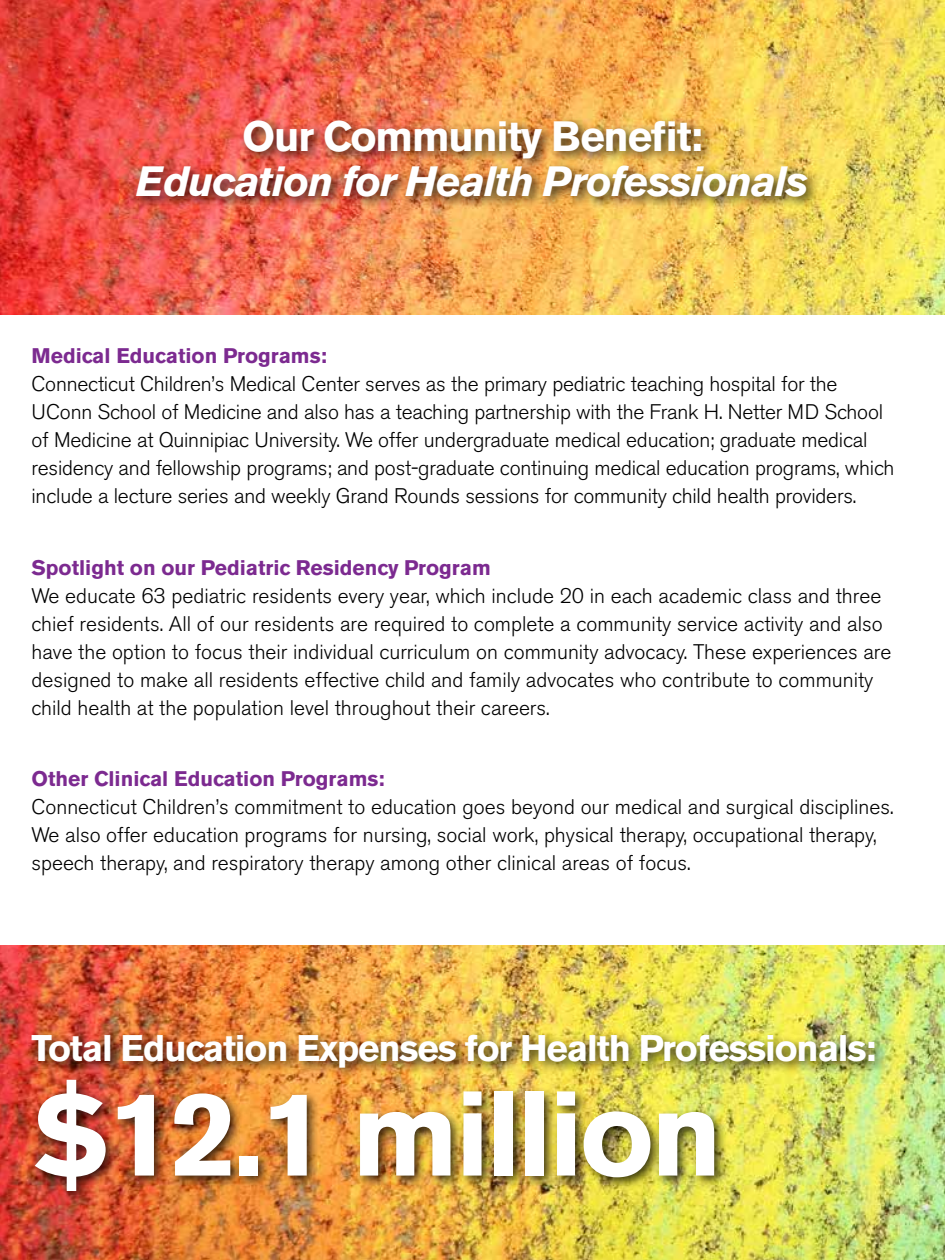
<style>
.page{position:relative;width:945px;height:1260px;background:#fff}
.page>*{position:absolute;margin:0;border:0;box-sizing:border-box;transform-origin:0 0}
.t1{font:700 119px "Akzidenz Grotesk BE";letter-spacing:-.03em;color:#fff}
.t2{font:italic 700 42px "Akzidenz Grotesk BE";letter-spacing:-.03em;color:#fff}
.t3{font:700 42px "Akzidenz Grotesk BE";letter-spacing:-.03em;color:#fff}
.t4{font:700 36.75px "Akzidenz Grotesk BE";letter-spacing:-.03em;color:#fff}
.t5{font:300 21px/28px "Akzidenz Grotesk BE";color:#000}
.t6{font:700 21px "Akzidenz Grotesk BE";color:#7c2a90}
</style>
<div class="page">
<img style="left:0;top:0;width:945px;height:315px">
<img style="left:0;top:945px;width:945px;height:315px">
<div style="left:132px;top:115px;width:688px;height:95px;background:#000;opacity:.75"></div>
<div style="left:27px;top:1030px;width:861px;height:175px;background:#000;opacity:.75"></div>
<h2 class="t3" style="left:242px;top:112px;width:462px">Our Community Benefit:</h2>
<h2 class="t2" style="left:136px;top:156px;width:674px">Education for Health Professionals</h2>
<p class="t6" style="left:32px;top:343px;width:297px">Medical Education Programs:</p>
<p class="t5" style="left:32px;top:370px;width:864px">Connecticut Children’s Medical Center serves as the primary pediatric teaching hospital for the UConn School of Medicine and also has a teaching partnership with the Frank H. Netter MD School of Medicine at Quinnipiac University. We offer undergraduate medical education; graduate medical residency and fellowship programs; and post-graduate continuing medical education programs, which include a lecture series and weekly Grand Rounds sessions for community child health providers.</p>
<p class="t6" style="left:32px;top:555px;width:461px">Spotlight on our Pediatric Residency Program</p>
<p class="t5" style="left:32px;top:582px;width:861px">We educate 63 pediatric residents every year, which include 20 in each academic class and three chief residents. All of our residents are required to complete a community service activity and also have the option to focus their individual curriculum on community advocacy. These experiences are designed to make all residents effective child and family advocates who contribute to community child health at the population level throughout their careers.</p>
<p class="t6" style="left:32px;top:767px;width:355px">Other Clinical Education Programs:</p>
<p class="t5" style="left:32px;top:793px;width:864px">Connecticut Children’s commitment to education goes beyond our medical and surgical disciplines.<br>We also offer education programs for nursing, social work, physical therapy, occupational therapy, speech therapy, and respiratory therapy among other clinical areas of focus.</p>
<h3 class="t4" style="left:32px;top:1027px;width:846px">Total Education Expenses for Health Professionals:</h3>
<h1 class="t1" style="left:32px;top:1065px;width:693px">$12.1 million</h1>
</div>
